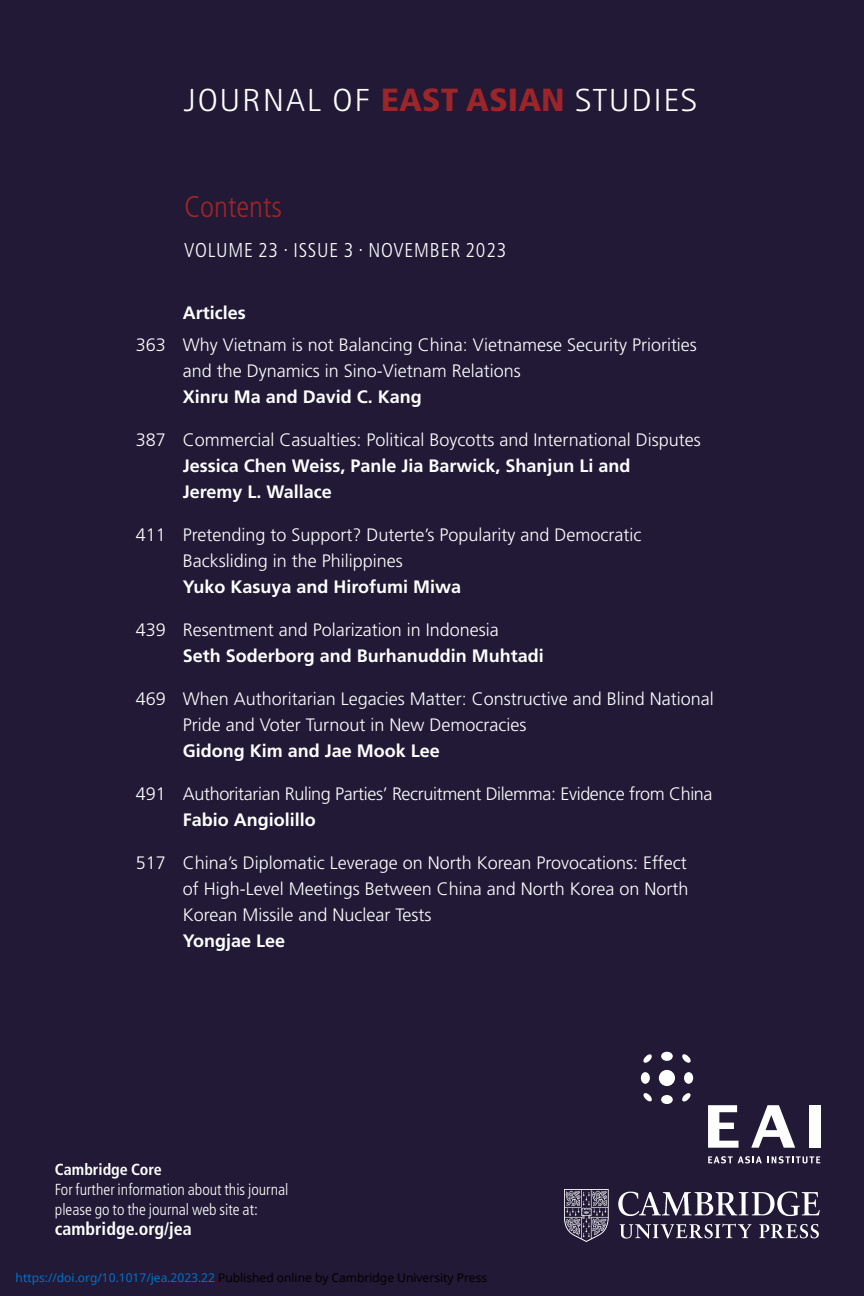
<style>
.page{position:relative;width:864px;height:1296px;background:#211935}
.page>*{position:absolute;margin:0;border:0;box-sizing:border-box;transform-origin:0 0}
.t1{font:300 32px "Rotis Sans Serif Std";letter-spacing:.05em;color:#fff;scale:1.1 1}
.t2{font:300 condensed 30px "Frutiger LT Std";color:#9d2529}
.t3{font:300 condensed 20px "Frutiger LT Std";letter-spacing:.04em;color:#fff}
.t4{font:300 18px/26px "Frutiger LT Std";color:#fff}
.t5{font:700 18px/26px "Frutiger LT Std";color:#fff}
.t6{font:300 18px "Frutiger LT Std";letter-spacing:-.02em;color:#fff}
.t7{font:700 condensed 18px "Frutiger LT Std";color:#fff}
.t8{font:300 condensed 16px/20px "Frutiger LT Std";color:#fff}
.t9{font:700 condensed 16px "Frutiger LT Std";color:#fff}
.t10{font:12px "Noto Sans";color:#000}
.s1{font-family:"Frutiger LT Std";font-weight:900;font-stretch:condensed;color:#9d2529}
.s2{color:#0172cf}
</style>
<div class="page">
<svg style="left:708px;top:1105px;width:31px;height:43px"></svg>
<svg style="left:751px;top:1105px;width:44px;height:43px"></svg>
<svg style="left:643px;top:1054px;width:9px;height:9px"></svg>
<div style="left:661px;top:1052px;width:12px;height:9px;background:#fff;border-radius:50%"></div>
<svg style="left:682px;top:1054px;width:9px;height:9px"></svg>
<div style="left:641px;top:1072px;width:9px;height:12px;background:#fff;border-radius:50%"></div>
<div style="left:659px;top:1070px;width:16px;height:16px;background:#fff;border-radius:50%"></div>
<div style="left:684px;top:1072px;width:9px;height:12px;background:#fff;border-radius:50%"></div>
<svg style="left:643px;top:1093px;width:9px;height:9px"></svg>
<div style="left:661px;top:1095px;width:12px;height:9px;background:#fff;border-radius:50%"></div>
<svg style="left:682px;top:1093px;width:9px;height:9px"></svg>
<div style="left:809px;top:1105px;width:12px;height:43px;background:#fff"></div>
<svg style="left:708px;top:1156px;width:112px;height:7px"></svg>
<img style="left:564px;top:1190px;width:255px;height:51px">
<h1 class="t1" style="left:184px;top:89px;width:468px">JOURNAL OF <span class="s1">EAST ASIAN</span> STUDIES</h1>
<h2 class="t2" style="left:184px;top:195px;width:99px">Contents</h2>
<p class="t3" style="left:184px;top:242px;width:324px">VOLUME 23 . ISSUE 3 . NOVEMBER 2023</p>
<p class="t5" style="left:183px;top:301px;width:64px">Articles</p>
<p class="t4" style="left:183px;top:333px;width:516px;text-indent:-47px">363 Why Vietnam is not Balancing China: Vietnamese Security Priorities and the Dynamics in Sino-Vietnam Relations</p>
<p class="t5" style="left:183px;top:385px;width:241px">Xinru Ma and David C. Kang</p>
<p class="t4" style="left:136px;top:428px;width:567px">387 Commercial Casualties: Political Boycotts and International Disputes</p>
<p class="t5" style="left:183px;top:454px;width:449px">Jessica Chen Weiss, Panle Jia Barwick, Shanjun Li and<br>Jeremy L. Wallace</p>
<p class="t4" style="left:183px;top:523px;width:460px;text-indent:-47px">411 Pretending to Support? Duterte’s Popularity and Democratic<br>Backsliding in the Philippines</p>
<p class="t5" style="left:183px;top:575px;width:280px">Yuko Kasuya and Hirofumi Miwa</p>
<p class="t4" style="left:136px;top:618px;width:365px">439 Resentment and Polarization in Indonesia</p>
<p class="t5" style="left:183px;top:644px;width:363px">Seth Soderborg and Burhanuddin Muhtadi</p>
<p class="t4" style="left:183px;top:687px;width:533px;text-indent:-47px">469 When Authoritarian Legacies Matter: Constructive and Blind National<br>Pride and Voter Turnout in New Democracies</p>
<p class="t5" style="left:183px;top:739px;width:259px">Gidong Kim and Jae Mook Lee</p>
<p class="t6" style="left:136px;top:786px;width:578px">491 Authoritarian Ruling Parties’ Recruitment Dilemma: Evidence from China</p>
<p class="t5" style="left:183px;top:808px;width:135px">Fabio Angiolillo</p>
<p class="t4" style="left:183px;top:851px;width:507px;text-align:justify;text-indent:-47px">517 China’s Diplomatic Leverage on North Korean Provocations: Effect of High-Level Meetings Between China and North Korea on North Korean Missile and Nuclear Tests</p>
<p class="t5" style="left:183px;top:929px;width:104px">Yongjae Lee</p>
<p class="t9" style="left:55px;top:1164px;width:108px">Cambridge Core</p>
<p class="t8" style="left:55px;top:1181px;width:235px">For further information about this journal please go to the journal web site at:</p>
<p class="t7" style="left:55px;top:1222px;width:138px">cambridge.org/jea</p>
<p class="t10" style="left:16px;top:1269px;width:473px"><span class="s2">https://doi.org/10.1017/jea.2023.22</span> Published online by Cambridge University Press</p>
</div>
